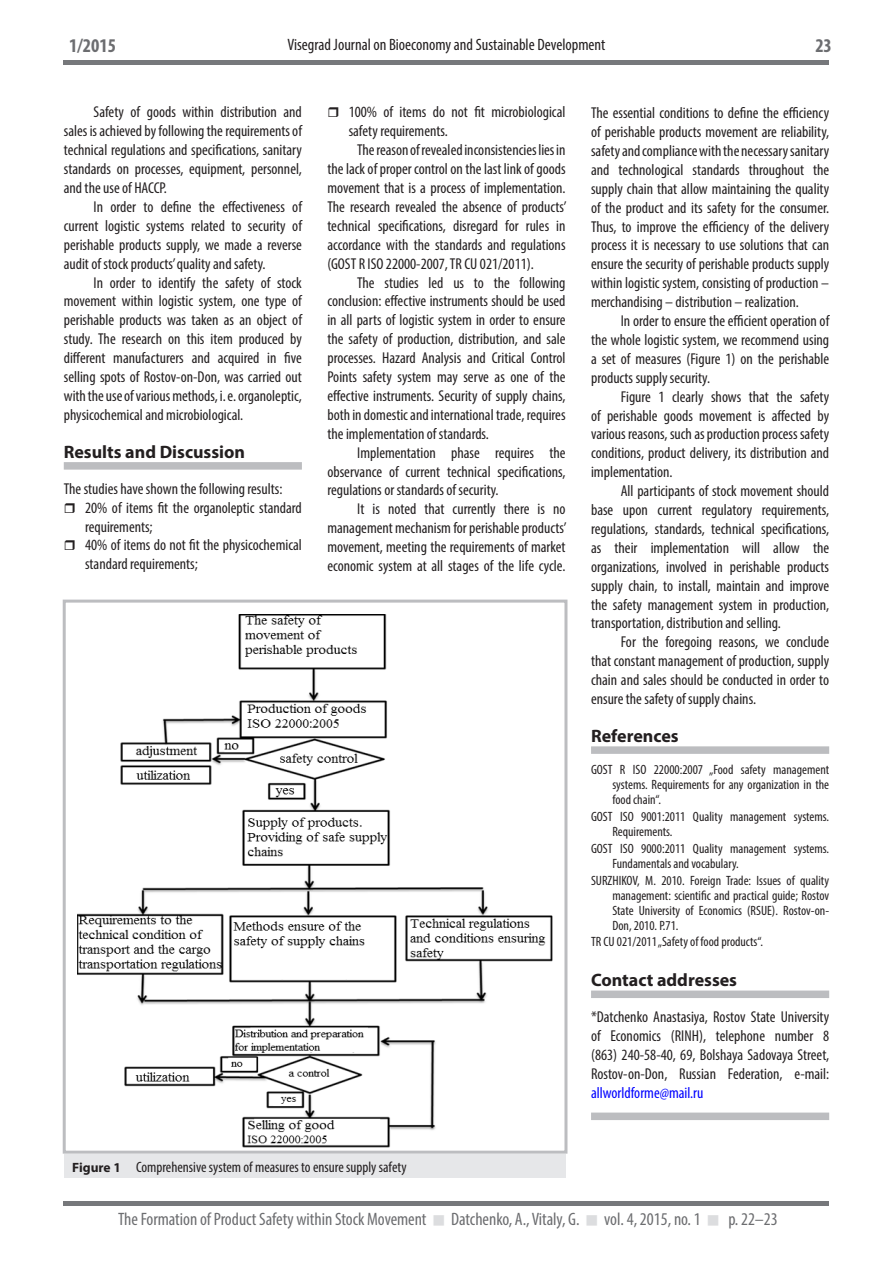
<style>
.page{position:relative;width:893px;height:1263px;background:#fff}
.page>*{position:absolute;margin:0;border:0;box-sizing:border-box;transform-origin:0 0}
.t1{font:700 condensed 19.5px "Myriad Pro";color:#6c6d70}
.t2{font:condensed 18px "Myriad Pro";color:#6c6d70}
.t3{font:700 18px "Myriad Pro";color:#231f20}
.t4{font:condensed 16.5px "Myriad Pro";color:#231f20}
.t5{font:condensed 15.75px/18.9px "Myriad Pro";color:#231f20;text-align:justify}
.t6{font:condensed 15.75px "Myriad Pro";color:#00f}
.t7{font:condensed 15px "Myriad Pro";color:#231f20}
.t8{font:condensed 13.5px/15px "Myriad Pro";color:#231f20;text-align:justify}
.s1{font-weight:700;font-stretch:normal;font-size:13.5px}
.s2{color:#dcdddf}
</style>
<div class="page">
<hr style="left:64px;top:60px;width:765px;height:4px;background:#76787b">
<div style="left:64px;top:1201px;width:765px;height:5px;background:#76787b"></div>
<div style="left:591px;top:746px;width:238px;height:8px;background:#bcbdc0"></div>
<div style="left:591px;top:990px;width:238px;height:8px;background:#bcbdc0"></div>
<div style="left:591px;top:1112px;width:238px;height:8px;background:#bcbdc0"></div>
<div style="left:64px;top:462px;width:238px;height:8px;background:#bcbdc0"></div>
<img style="left:78px;top:614px;width:475px;height:534px">
<div style="left:63px;top:600px;width:504px;height:554px;border:3px solid #bcbdc0"></div>
<div style="left:64px;top:1154px;width:502px;height:24px;background:#e6e7e9"></div>
<p class="t4" style="left:288px;top:35px;width:319px">Visegrad Journal on Bioeconomy and Sustainable Development</p>
<p class="t1" style="left:69px;top:34px;width:48px">1/2015</p>
<p class="t1" style="left:815px;top:34px;width:18px">23</p>
<p class="t5" style="left:64px;top:103px;width:240px;text-indent:30px">Safety of goods within distribution and sales is achieved by following the requirements of technical regulations and specifications, sanitary standards on processes, equipment, personnel, and the use of HACCP.</p>
<p class="t5" style="left:64px;top:197px;width:240px;text-indent:30px">In order to define the effectiveness of current logistic systems related to security of perishable products supply, we made a reverse audit of stock products’ quality and safety.</p>
<p class="t5" style="left:64px;top:273px;width:240px;text-indent:30px">In order to identify the safety of stock movement within logistic system, one type of perishable products was taken as an object of study. The research on this item produced by different manufacturers and acquired in five selling spots of Rostov-on-Don, was carried out with the use of various methods, i. e. organoleptic, physicochemical and microbiological.</p>
<p class="t3" style="left:64px;top:440px;width:183px">Results and Discussion</p>
<p class="t5" style="left:85px;top:479px;width:218px;text-align:left;text-indent:-21px">The studies have shown the following results:<br>20% of items fit the organoleptic standard requirements;<br>40% of items do not fit the physicochemical standard requirements;</p>
<p class="t5" style="left:349px;top:103px;width:218px">100% of items do not fit microbiological</p>
<p class="t5" style="left:349px;top:121px;width:101px">safety requirements.</p>
<p class="t5" style="left:357px;top:140px;width:210px">The reason of revealed inconsistencies lies in</p>
<p class="t5" style="left:327px;top:159px;width:240px">the lack of proper control on the last link of goods</p>
<p class="t5" style="left:327px;top:178px;width:240px">movement that is a process of implementation.</p>
<p class="t5" style="left:327px;top:197px;width:241px">The research revealed the absence of products’</p>
<p class="t5" style="left:327px;top:216px;width:240px">technical specifications, disregard for rules in</p>
<p class="t5" style="left:327px;top:235px;width:240px">accordance with the standards and regulations</p>
<p class="t5" style="left:327px;top:254px;width:208px">(GOST R ISO 22000-2007, TR CU 021/2011).</p>
<p class="t5" style="left:357px;top:273px;width:210px">The studies led us to the following</p>
<p class="t5" style="left:327px;top:292px;width:240px">conclusion: effective instruments should be used</p>
<p class="t5" style="left:327px;top:310px;width:240px">in all parts of logistic system in order to ensure</p>
<p class="t5" style="left:327px;top:329px;width:240px">the safety of production, distribution, and sale</p>
<p class="t5" style="left:327px;top:348px;width:240px">processes. Hazard Analysis and Critical Control</p>
<p class="t5" style="left:327px;top:367px;width:240px">Points safety system may serve as one of the</p>
<p class="t5" style="left:327px;top:386px;width:240px">effective instruments. Security of supply chains,</p>
<p class="t5" style="left:327px;top:405px;width:240px">both in domestic and international trade, requires</p>
<p class="t5" style="left:327px;top:424px;width:163px">the implementation of standards.</p>
<p class="t5" style="left:357px;top:443px;width:210px">Implementation phase requires the</p>
<p class="t5" style="left:327px;top:462px;width:240px">observance of current technical specifications,</p>
<p class="t5" style="left:327px;top:481px;width:173px">regulations or standards of security.</p>
<p class="t5" style="left:357px;top:499px;width:210px">It is noted that currently there is no</p>
<p class="t5" style="left:327px;top:518px;width:241px">management mechanism for perishable products’</p>
<p class="t5" style="left:327px;top:537px;width:240px">movement, meeting the requirements of market</p>
<p class="t5" style="left:327px;top:556px;width:240px">economic system at all stages of the life cycle.</p>
<p class="t7" style="left:72px;top:1158px;width:336px"><span class="s1">Figure 1</span> Comprehensive system of measures to ensure supply safety</p>
<p class="t5" style="left:591px;top:103px;width:240px">The essential conditions to define the efficiency of perishable products movement are reliability, safety and compliance with the necessary sanitary and technological standards throughout the supply chain that allow maintaining the quality of the product and its safety for the consumer.<br>Thus, to improve the efficiency of the delivery process it is necessary to use solutions that can ensure the security of perishable products supply within logistic system, consisting of production – merchandising – distribution – realization.</p>
<p class="t5" style="left:591px;top:311px;width:240px;text-indent:30px">In order to ensure the efficient operation of the whole logistic system, we recommend using a set of measures (Figure 1) on the perishable products supply security.</p>
<p class="t5" style="left:591px;top:387px;width:240px;text-indent:30px">Figure 1 clearly shows that the safety of perishable goods movement is affected by various reasons, such as production process safety conditions, product delivery, its distribution and implementation.</p>
<p class="t5" style="left:591px;top:481px;width:240px;text-indent:30px">All participants of stock movement should base upon current regulatory requirements, regulations, standards, technical specifications, as their implementation will allow the organizations, involved in perishable products supply chain, to install, maintain and improve the safety management system in production, transportation, distribution and selling.</p>
<p class="t5" style="left:591px;top:632px;width:240px;text-indent:30px">For the foregoing reasons, we conclude that constant management of production, supply chain and sales should be conducted in order to ensure the safety of supply chains.</p>
<p class="t3" style="left:591px;top:724px;width:89px">References</p>
<p class="t8" style="left:612px;top:762px;width:218px;text-indent:-21px">GOST R ISO 22000:2007 „Food safety management systems. Requirements for any organization in the food chain“.</p>
<p class="t8" style="left:612px;top:809px;width:218px;text-indent:-21px">GOST ISO 9001:2011 Quality management systems.<br>Requirements.</p>
<p class="t8" style="left:612px;top:841px;width:218px;text-indent:-21px">GOST ISO 9000:2011 Quality management systems.<br>Fundamentals and vocabulary.</p>
<p class="t8" style="left:612px;top:872px;width:218px;text-indent:-21px">SURZHIKOV, M. 2010. Foreign Trade: Issues of quality management: scientific and practical guide; Rostov State University of Economics (RSUE). Rostov-on-Don, 2010. P.71.</p>
<p class="t8" style="left:591px;top:934px;width:173px">TR CU 021/2011 „Safety of food products“.</p>
<p class="t3" style="left:591px;top:968px;width:148px">Contact addresses</p>
<p class="t5" style="left:591px;top:1007px;width:240px">*Datchenko Anastasiya, Rostov State University of Economics (RINH), telephone number 8 (863) 240-58-40, 69, Bolshaya Sadovaya Street, Rostov-on-Don, Russian Federation, e-mail:</p>
<p class="t6" style="left:591px;top:1083px;width:114px">allworldforme@mail.ru</p>
<p class="t2" style="left:118px;top:1208px;width:661px">The Formation of Product Safety within Stock Movement <span class="s2">■</span> Datchenko, A., Vitaly, G. <span class="s2">■</span> vol. 4, 2015, no. 1 <span class="s2">■</span> p. 22–23</p>
</div>
